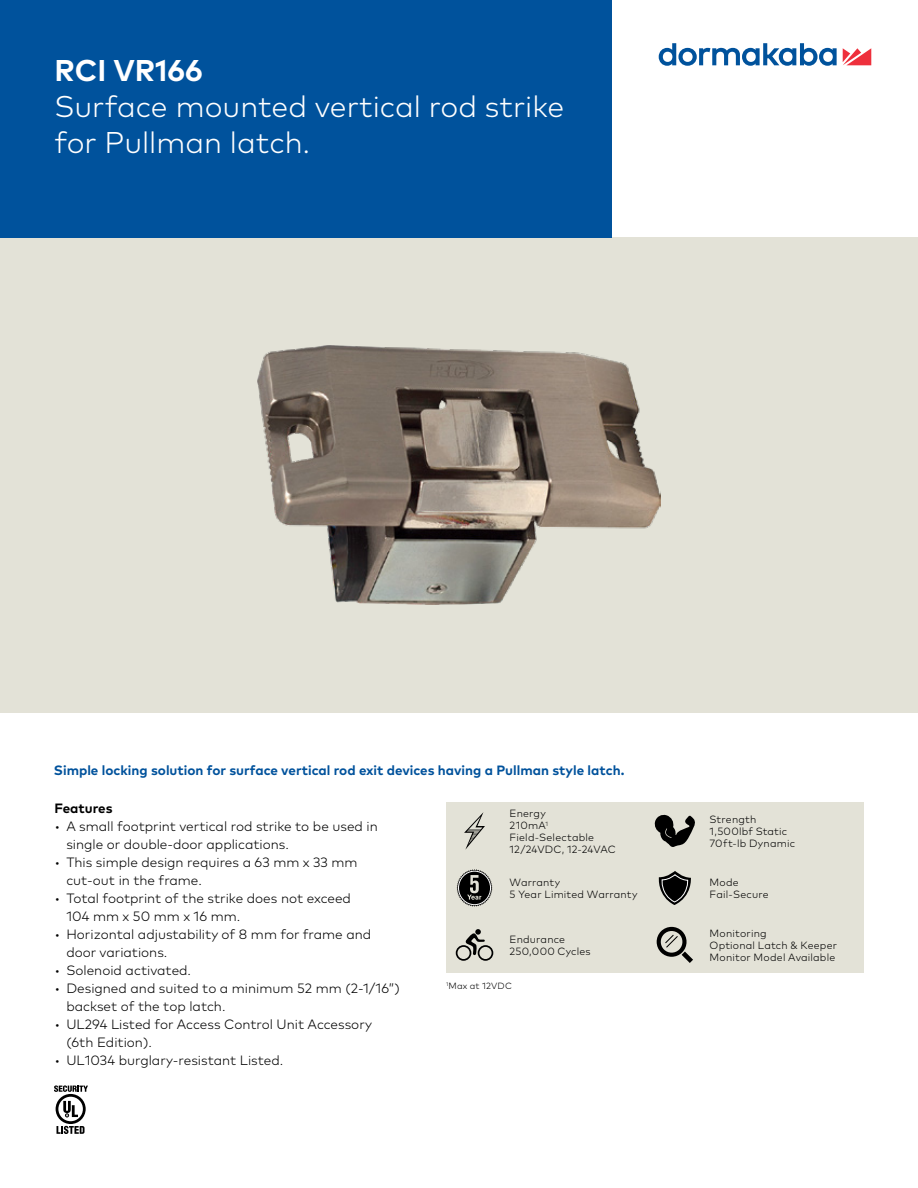
<style>
.page{position:relative;width:918px;height:1188px;background:#fff}
.page>*{position:absolute;margin:0;border:0;box-sizing:border-box;transform-origin:0 0}
.t1{font:300 30px/36px "Mark Pro";color:#fff}
.t2{font:700 30px "Mark Pro";color:#fff}
.t3{font:300 13.5px/18px "Mark Pro";color:#000}
.t4{font:700 13.5px "Mark Pro";color:#00529c}
.t5{font:700 13.5px "Mark Pro";letter-spacing:-.005em;color:#000}
.t6{font:300 10.5px/12px "Mark Pro";letter-spacing:.02em;color:#000}
.t7{font:300 9px "Mark Pro";letter-spacing:.03em;color:#000}
</style>
<div class="page">
<div style="left:0;top:238px;width:918px;height:475px;background:#e3e2d7"></div>
<div style="left:0;top:0;width:612px;height:238px;background:#00529c"></div>
<svg style="left:843px;top:48px;width:28px;height:17px"></svg>
<svg style="left:659px;top:43px;width:178px;height:23px"></svg>
<img style="left:258px;top:346px;width:402px;height:259px">
<div style="left:446px;top:802px;width:418px;height:171px;background:#e3e2d7"></div>
<svg style="left:464px;top:812px;width:21px;height:38px"></svg>
<svg style="left:654px;top:814px;width:41px;height:33px"></svg>
<svg style="left:457px;top:869px;width:35px;height:38px"></svg>
<div style="left:458px;top:871px;width:33px;height:34px;border:1px solid #fff;border-radius:50%"></div>
<svg style="left:658px;top:871px;width:33px;height:34px"></svg>
<svg style="left:456px;top:929px;width:37px;height:32px"></svg>
<svg style="left:657px;top:927px;width:36px;height:36px"></svg>
<svg style="left:54px;top:1085px;width:34px;height:49px"></svg>
<h1 class="t2" style="left:54px;top:48px;width:150px">RCI VR166</h1>
<h1 class="t1" style="left:54px;top:86px;width:511px">Surface mounted vertical rod strike for Pullman latch.</h1>
<p class="t4" style="left:54px;top:760px;width:572px">Simple locking solution for surface vertical rod exit devices having a Pullman style latch.</p>
<p class="t6" style="left:510px;top:807px;width:108px">Energy<br>210mA<sup>1<br></sup>Field-Selectable<br>12/24VDC, 12-24VAC</p>
<p class="t6" style="left:710px;top:813px;width:87px">Strength<br>1,500lbf Static<br>70ft-lb Dynamic</p>
<p class="t6" style="left:510px;top:876px;width:129px">Warranty<br>5 Year Limited Warranty</p>
<p class="t6" style="left:710px;top:876px;width:61px">Mode<br>Fail-Secure</p>
<p class="t6" style="left:510px;top:933px;width:82px">Endurance<br>250,000 Cycles</p>
<p class="t6" style="left:710px;top:927px;width:129px">Monitoring<br>Optional Latch &amp; Keeper<br>Monitor Model Available</p>
<p class="t7" style="left:446px;top:979px;width:68px"><sup>1</sup>Max at 12VDC</p>
<p class="t5" style="left:54px;top:798px;width:60px">Features</p>
<p class="t3" style="left:66px;top:816px;width:313px;text-indent:-12px">• A small footprint vertical rod strike to be used in single or double-door applications.</p>
<p class="t3" style="left:66px;top:852px;width:293px;text-indent:-12px">• This simple design requires a 63 mm x 33 mm cut-out in the frame.</p>
<p class="t3" style="left:66px;top:888px;width:286px;text-indent:-12px">• Total footprint of the strike does not exceed<br>104 mm x 50 mm x 16 mm.</p>
<p class="t3" style="left:66px;top:924px;width:306px;text-indent:-12px">• Horizontal adjustability of 8 mm for frame and door variations.</p>
<p class="t3" style="left:54px;top:960px;width:138px">• Solenoid activated.</p>
<p class="t3" style="left:66px;top:978px;width:335px;text-indent:-12px">• Designed and suited to a minimum 52 mm (2-1/16”) backset of the top latch.</p>
<p class="t3" style="left:66px;top:1014px;width:307px;text-indent:-12px">• UL294 Listed for Access Control Unit Accessory (6th Edition).</p>
<p class="t3" style="left:54px;top:1050px;width:231px">• UL1034 burglary-resistant Listed.</p>
</div>
